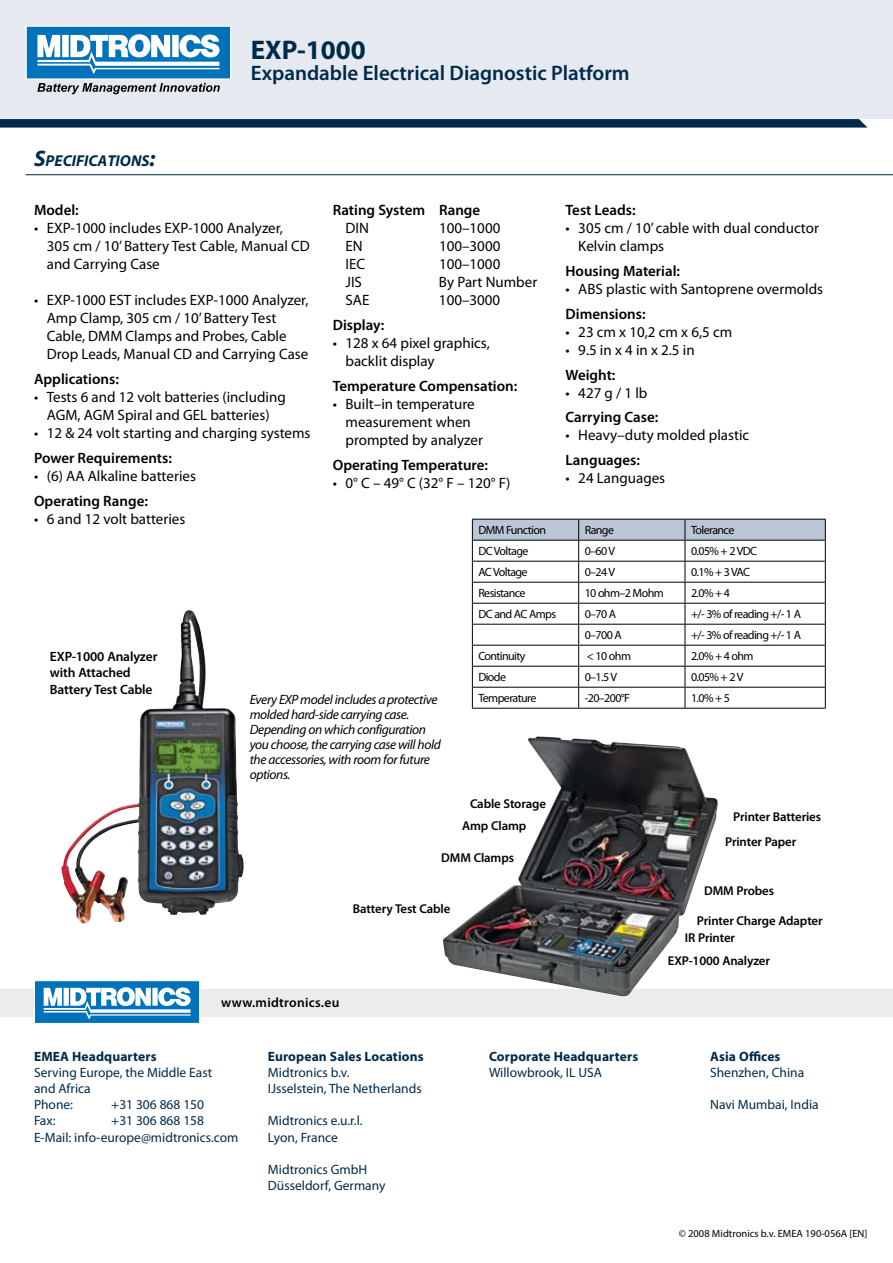
<style>
.page{position:relative;width:893px;height:1263px;background:#fff}
.page>*{position:absolute;margin:0;border:0;box-sizing:border-box;transform-origin:0 0}
.t1{font:700 27px "Myriad Pro";color:#002a4a}
.t2{font:600 21px "Myriad Pro";color:#002a4a}
.t3{font:italic 700 15.75px "Myriad Pro";color:#002a4a}
.t4{font:15px/18px "Myriad Pro";color:#000}
.t5{font:600 15px "Myriad Pro";color:#000}
.t6{font:13.5px/16.2px "Myriad Pro";color:#002a4a}
.t7{font:italic 13.5px/15px "Myriad Pro";letter-spacing:-.03em;color:#000}
.t8{font:700 13.5px "Myriad Pro";letter-spacing:.01em;color:#002a4a}
.t9{font:600 13.5px/16.5px "Myriad Pro";letter-spacing:-.01em;color:#000}
.t10{font:600 13.5px "Myriad Pro";letter-spacing:.02em;color:#000}
.t11{font:600 12.9px/24.8px "Myriad Pro";letter-spacing:-.01em;color:#000}
.t12{font:12px "Myriad Pro";letter-spacing:-.05em;color:#000}
.t13{font:10.5px "Myriad Pro";color:#000}
.s1{font-size:22.5px}
</style>
<div class="page">
<div style="left:0;top:0;width:893px;height:119px;background:#e6eaf0"></div>
<svg style="left:0;top:119px;width:867px;height:9px;background:#0e3654"></svg>
<svg style="left:26px;top:26px;width:205px;height:68px"></svg>
<hr style="left:26px;top:174px;width:867px;height:1px;background:#002a4a">
<div style="left:0;top:989px;width:893px;height:27px;background:#ebeced"></div>
<svg style="left:34px;top:980px;width:166px;height:43px;background:#63a8d4"></svg>
<hr style="left:472px;top:708px;width:107px;height:1px;background:#000">
<hr style="left:579px;top:708px;width:106px;height:1px;background:#000">
<hr style="left:685px;top:708px;width:141px;height:1px;background:#000">
<svg style="left:472px;top:519px;width:354px;height:189px"></svg>
<hr style="left:472px;top:540px;width:107px;height:1px;background:#000">
<hr style="left:579px;top:540px;width:106px;height:1px;background:#000">
<hr style="left:685px;top:540px;width:141px;height:1px;background:#000">
<img style="left:61px;top:610px;width:183px;height:305px">
<img style="left:442px;top:736px;width:276px;height:261px">
<p class="t3" style="left:34px;top:150px;width:123px"><span class="s1">S</span>PECIFICATIONS<span class="s1">:</span></p>
<h1 class="t1" style="left:251px;top:32px;width:116px">EXP-1000</h1>
<h2 class="t2" style="left:251px;top:59px;width:380px">Expandable Electrical Diagnostic Platform</h2>
<p class="t5" style="left:34px;top:201px;width:46px">Model:</p>
<p class="t4" style="left:47px;top:219px;width:265px;text-indent:-13px">• EXP-1000 includes EXP-1000 Analyzer,<br>305 cm / 10’ Battery Test Cable, Manual CD and Carrying Case</p>
<p class="t4" style="left:47px;top:291px;width:263px;text-indent:-13px">• EXP-1000 EST includes EXP-1000 Analyzer, Amp Clamp, 305 cm / 10’ Battery Test Cable, DMM Clamps and Probes, Cable Drop Leads, Manual CD and Carrying Case</p>
<p class="t5" style="left:34px;top:370px;width:86px">Applications:</p>
<p class="t4" style="left:34px;top:388px;width:253px;text-align:center">• Tests 6 and 12 volt batteries (including<br>AGM, AGM Spiral and GEL batteries)</p>
<p class="t4" style="left:34px;top:424px;width:278px">• 12 &amp; 24 volt starting and charging systems</p>
<p class="t5" style="left:34px;top:448px;width:139px">Power Requirements:</p>
<p class="t4" style="left:34px;top:467px;width:163px">• (6) AA Alkaline batteries</p>
<p class="t5" style="left:34px;top:491px;width:116px">Operating Range:</p>
<p class="t4" style="left:34px;top:509px;width:153px">• 6 and 12 volt batteries</p>
<p class="t5" style="left:566px;top:201px;width:72px">Test Leads:</p>
<p class="t4" style="left:578px;top:219px;width:242px;text-indent:-13px">• 305 cm / 10’ cable with dual conductor<br>Kelvin clamps</p>
<p class="t5" style="left:566px;top:262px;width:116px">Housing Material:</p>
<p class="t4" style="left:566px;top:280px;width:259px">• ABS plastic with Santoprene overmolds</p>
<p class="t5" style="left:566px;top:304px;width:79px">Dimensions:-</p>
<p class="t4" style="left:566px;top:323px;width:168px">• 23 cm x 10,2 cm x 6,5 cm</p>
<p class="t4" style="left:566px;top:341px;width:131px">• 9.5 in x 4 in x 2.5 in</p>
<p class="t5" style="left:566px;top:365px;width:51px">Weight:</p>
<p class="t4" style="left:566px;top:383px;width:83px">• 427 g / 1 lb</p>
<p class="t5" style="left:566px;top:408px;width:94px">Carrying Case:</p>
<p class="t4" style="left:566px;top:426px;width:185px">• Heavy–duty molded plastic</p>
<p class="t5" style="left:566px;top:451px;width:76px">Languages:</p>
<p class="t4" style="left:566px;top:469px;width:101px">• 24 Languages</p>
<p class="t5" style="left:333px;top:201px;width:149px">Rating System Range</p>
<p class="t4" style="left:345px;top:219px;width:25px">DIN</p>
<p class="t4" style="left:439px;top:219px;width:63px">100–1000</p>
<p class="t4" style="left:345px;top:237px;width:19px">EN</p>
<p class="t4" style="left:439px;top:237px;width:63px">100–3000</p>
<p class="t4" style="left:345px;top:255px;width:21px">IEC</p>
<p class="t4" style="left:439px;top:255px;width:63px">100–1000</p>
<p class="t4" style="left:345px;top:273px;width:18px">JIS</p>
<p class="t4" style="left:439px;top:273px;width:100px">By Part Number</p>
<p class="t4" style="left:345px;top:291px;width:25px">SAE</p>
<p class="t4" style="left:439px;top:291px;width:63px">100–3000</p>
<p class="t5" style="left:333px;top:316px;width:53px">Display:</p>
<p class="t4" style="left:345px;top:334px;width:146px;text-indent:-13px">• 128 x 64 pixel graphics, backlit display</p>
<p class="t5" style="left:333px;top:376px;width:186px">Temperature Compensation:</p>
<p class="t4" style="left:345px;top:395px;width:139px;text-indent:-13px">• Built–in temperature measurement when prompted by analyzer</p>
<p class="t5" style="left:333px;top:455px;width:157px">Operating Temperature:</p>
<p class="t4" style="left:333px;top:473px;width:179px">• 0° C – 49° C (32° F – 120° F)</p>
<p class="t12" style="left:478px;top:523px;width:69px">DMM Function</p>
<p class="t12" style="left:585px;top:523px;width:31px">Range</p>
<p class="t12" style="left:691px;top:523px;width:45px">Tolerance</p>
<p class="t12" style="left:478px;top:544px;width:52px">DC Voltage</p>
<p class="t12" style="left:585px;top:544px;width:32px">0–60 V</p>
<p class="t12" style="left:691px;top:544px;width:68px">0.05% + 2 VDC</p>
<p class="t12" style="left:478px;top:565px;width:51px">AC Voltage</p>
<p class="t12" style="left:585px;top:565px;width:32px">0–24 V</p>
<p class="t12" style="left:691px;top:565px;width:61px">0.1% + 3 VAC</p>
<p class="t12" style="left:478px;top:586px;width:49px">Resistance</p>
<p class="t12" style="left:585px;top:586px;width:81px">10 ohm–2 Mohm</p>
<p class="t12" style="left:691px;top:586px;width:40px">2.0% + 4</p>
<p class="t12" style="left:478px;top:607px;width:79px">DC and AC Amps</p>
<p class="t12" style="left:585px;top:607px;width:33px">0–70 A</p>
<p class="t12" style="left:691px;top:607px;width:112px">+/- 3% of reading +/- 1 A</p>
<p class="t12" style="left:585px;top:628px;width:39px">0–700 A</p>
<p class="t12" style="left:691px;top:628px;width:112px">+/- 3% of reading +/- 1 A</p>
<p class="t12" style="left:478px;top:649px;width:49px">Continuity</p>
<p class="t12" style="left:587px;top:649px;width:46px">&lt; 10 ohm</p>
<p class="t12" style="left:691px;top:649px;width:64px">2.0% + 4 ohm</p>
<p class="t12" style="left:478px;top:670px;width:29px">Diode</p>
<p class="t12" style="left:585px;top:670px;width:34px">0–1.5 V</p>
<p class="t12" style="left:691px;top:670px;width:54px">0.05% + 2 V</p>
<p class="t7" style="left:250px;top:692px;width:189px">Every EXP model includes a protective</p>
<p class="t12" style="left:478px;top:691px;width:59px">Temperature</p>
<p class="t12" style="left:585px;top:691px;width:47px">-20–200°F</p>
<p class="t12" style="left:691px;top:691px;width:40px">1.0% + 5</p>
<p class="t7" style="left:250px;top:707px;width:192px">molded hard-side carrying case.<br>Depending on which configuration you choose, the carrying case will hold the accessories, with room for future options.</p>
<p class="t9" style="left:50px;top:648px;width:109px">EXP-1000 Analyzer with Attached<br>Battery Test Cable</p>
<p class="t11" style="left:462px;top:792px;width:85px;line-height:22.6px;text-indent:8px">Cable Storage<br>Amp Clamp</p>
<p class="t11" style="left:441px;top:845px;width:74px">DMM Clamps</p>
<p class="t11" style="left:353px;top:896px;width:99px">Battery Test Cable</p>
<p class="t10" style="left:221px;top:994px;width:120px">www.midtronics.eu</p>
<p class="t8" style="left:34px;top:1047px;width:124px">EMEA Headquarters</p>
<p class="t6" style="left:34px;top:1064px;width:180px">Serving Europe, the Middle East and Africa<br>Phone:</p>
<p class="t6" style="left:111px;top:1096px;width:94px">+31 306 868 150</p>
<p class="t6" style="left:34px;top:1112px;width:23px">Fax:</p>
<p class="t6" style="left:34px;top:1112px;width:206px;text-indent:77px">+31 306 868 158<br>E-Mail: info-europe@midtronics.com</p>
<p class="t8" style="left:268px;top:1047px;width:157px">European Sales Locations</p>
<p class="t6" style="left:268px;top:1064px;width:155px">Midtronics b.v.<br>IJsselstein, The Netherlands</p>
<p class="t6" style="left:268px;top:1112px;width:96px">Midtronics e.u.r.l.<br>Lyon, France</p>
<p class="t6" style="left:268px;top:1161px;width:119px">Midtronics GmbH<br>Düsseldorf, Germany</p>
<p class="t8" style="left:489px;top:1047px;width:151px">Corporate Headquarters</p>
<p class="t6" style="left:489px;top:1064px;width:115px">Willowbrook, IL USA</p>
<p class="t11" style="left:725px;top:804px;width:98px;text-indent:8px">Printer Batteries<br>Printer Paper</p>
<p class="t11" style="left:704px;top:878px;width:71px">DMM Probes</p>
<p class="t11" style="left:697px;top:908px;width:127px">Printer Charge Adapter</p>
<p class="t11" style="left:668px;top:926px;width:104px;line-height:23px;text-indent:17px">IR Printer<br>EXP-1000 Analyzer</p>
<p class="t8" style="left:710px;top:1047px;width:72px">Asia Offices</p>
<p class="t6" style="left:710px;top:1064px;width:96px">Shenzhen, China</p>
<p class="t6" style="left:710px;top:1096px;width:110px">Navi Mumbai, India</p>
<p class="t13" style="left:679px;top:1227px;width:190px">© 2008 Midtronics b.v. EMEA 190-056A [EN]</p>
</div>
